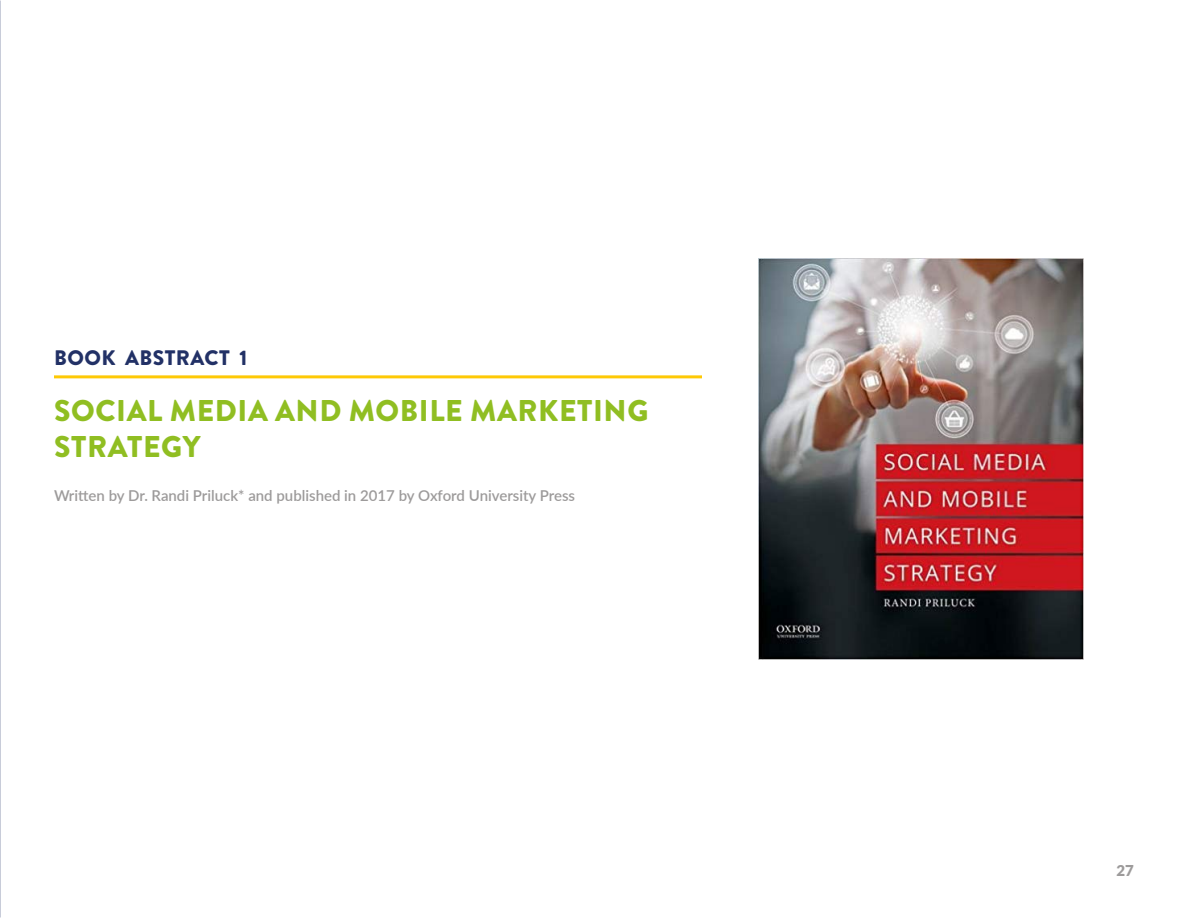
<style>
.page{position:relative;width:1188px;height:918px;background:#fff}
.page>*{position:absolute;margin:0;border:0;box-sizing:border-box;transform-origin:0 0}
.t1{font:900 30px/36px "Brandon Grotesque";letter-spacing:.02em;color:#90be22}
.t2{font:900 21px "Brandon Grotesque";letter-spacing:.02em;color:#223166}
.t3{font:600 15px "Lato";color:#9d9b9b}
.t4{font:900 15px "Lato";color:#9d9b9b}
</style>
<div class="page">
<hr style="left:54px;top:375px;width:648px;height:3px;background:#fec905">
<img style="left:758px;top:259px;width:325px;height:401px">
<p class="t2" style="left:54px;top:342px;width:195px">BOOK ABSTRACT 1</p>
<p class="t1" style="left:54px;top:393px;width:596px">SOCIAL MEDIA AND MOBILE MARKETING<br>STRATEGY</p>
<p class="t3" style="left:54px;top:485px;width:523px">Written by Dr. Randi Priluck* and published in 2017 by Oxford University Press</p>
<p class="t4" style="left:1117px;top:859px;width:19px">27</p>
</div>
